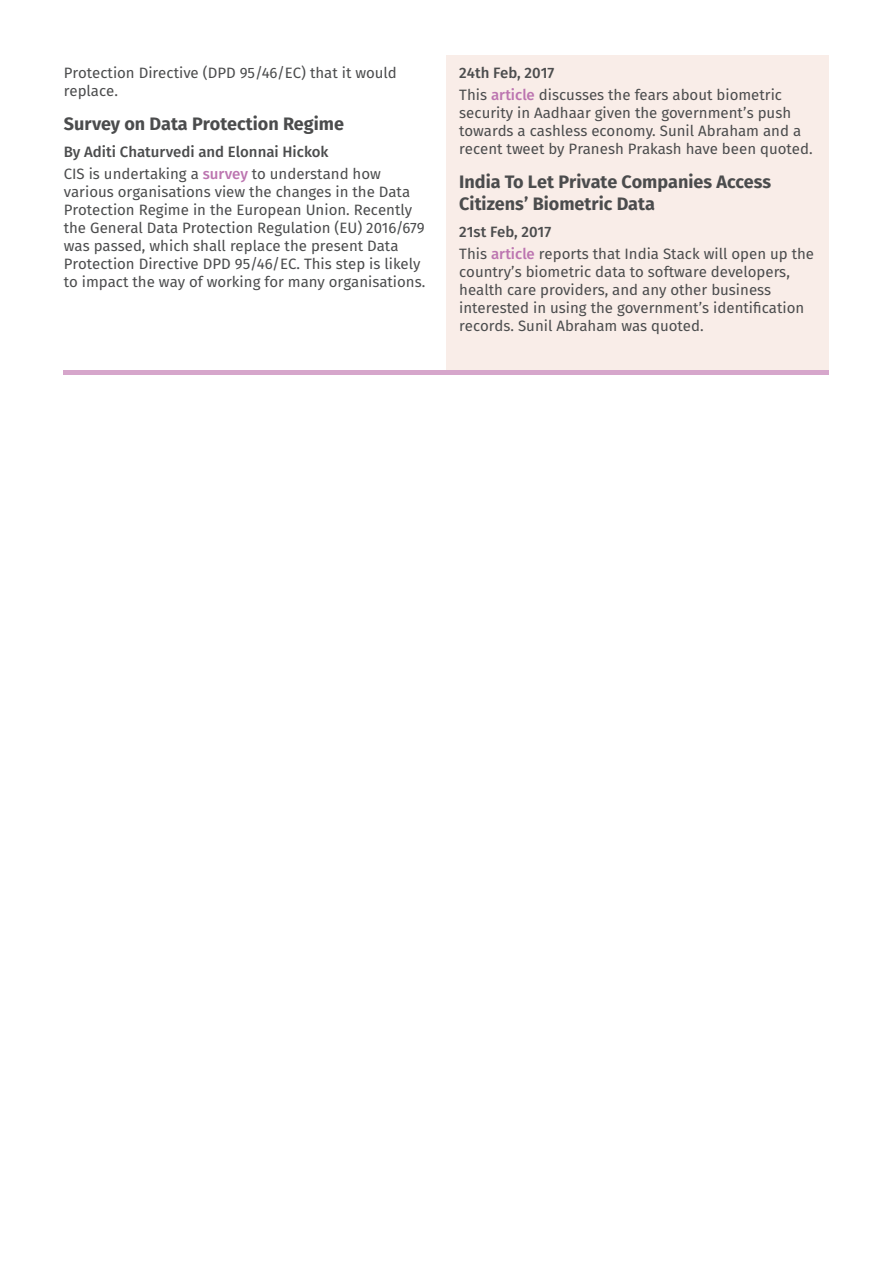
<style>
.page{position:relative;width:893px;height:1263px;background:#fff}
.page>*{position:absolute;margin:0;border:0;box-sizing:border-box;transform-origin:0 0}
.Headings_without_lin{font:700 18px/21.6px "Fira Sans";color:#4b4c4d}
.Body_Text{font:15px/18px "Fira Sans";color:#4b4c4d}
.Authors{font:500 15px "Fira Sans";color:#4b4c4d}
.s1{font-weight:500;color:#bc75b0}
</style>
<div class="page">
<div style="left:446px;top:55px;width:383px;height:319px;background:#f9ede8"></div>
<hr style="left:64px;top:371px;width:765px;height:4px;background:#d6a6cb">
<p class="Body_Text" style="left:64px;top:63px;width:335px">Protection Directive (DPD 95/46/EC) that it would replace.</p>
<p class="Headings_without_lin" style="left:64px;top:112px;width:282px">Survey on Data Protection Regime</p>
<p class="Authors" style="left:64px;top:139px;width:266px">By Aditi Chaturvedi and Elonnai Hickok</p>
<p class="Body_Text" style="left:64px;top:164px;width:363px">CIS is undertaking a <span class="s1">survey</span> to understand how various organisations view the changes in the Data Protection Regime in the European Union. Recently the General Data Protection Regulation (EU) 2016/679 was passed, which shall replace the present Data Protection Directive DPD 95/46/EC. This step is likely to impact the way of working for many organisations.</p>
<p class="Authors" style="left:459px;top:61px;width:97px">24th Feb, 2017</p>
<p class="Body_Text" style="left:459px;top:85px;width:355px">This <span class="s1">article</span> discusses the fears about biometric security in Aadhaar given the government’s push towards a cashless economy. Sunil Abraham and a recent tweet by Pranesh Prakash have been quoted.</p>
<p class="Headings_without_lin" style="left:459px;top:170px;width:314px">India To Let Private Companies Access<br>Citizens’ Biometric Data</p>
<p class="Authors" style="left:459px;top:219px;width:93px">21st Feb, 2017</p>
<p class="Body_Text" style="left:459px;top:244px;width:356px">This <span class="s1">article</span> reports that India Stack will open up the country’s biometric data to software developers, health care providers, and any other business interested in using the government’s identification records. Sunil Abraham was quoted.</p>
</div>
